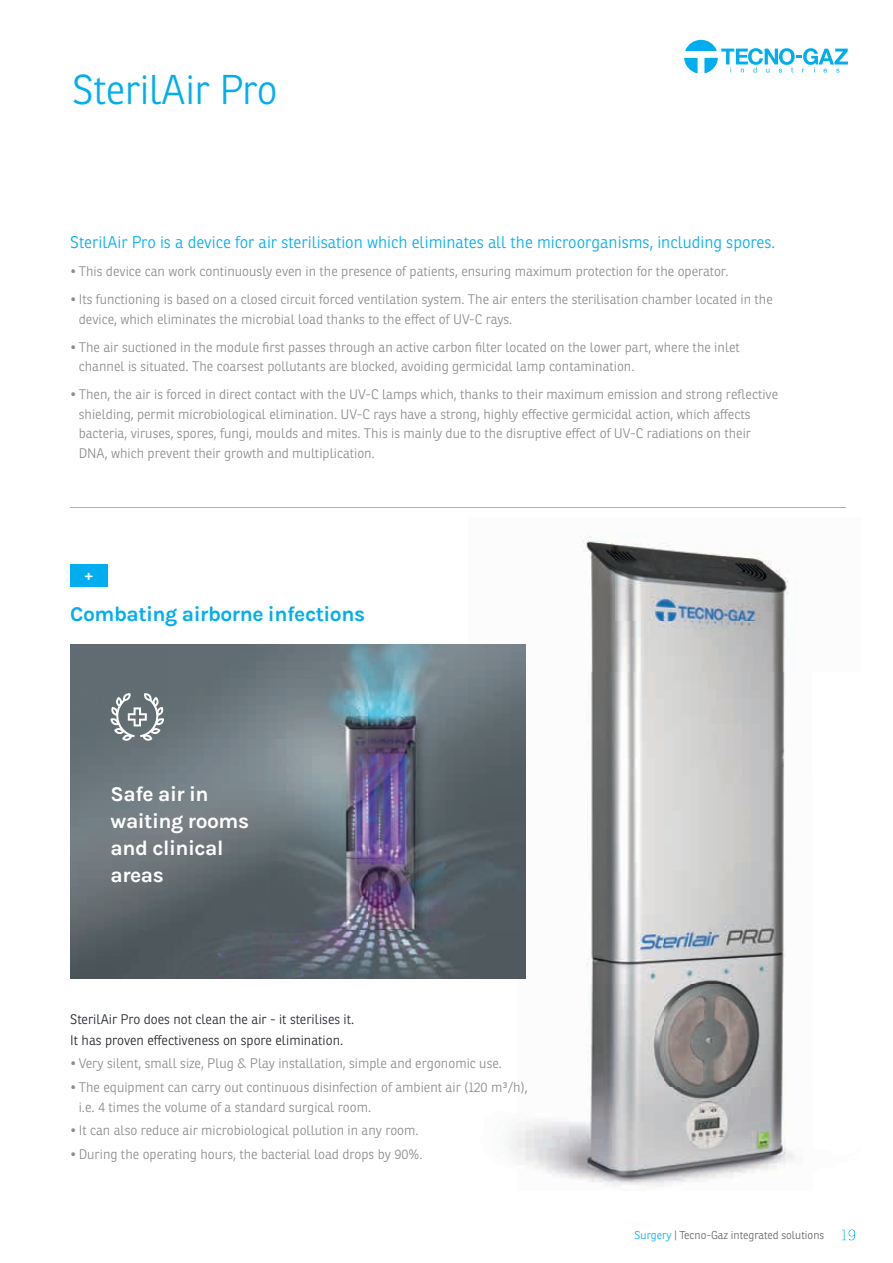
<style>
.page{position:relative;width:893px;height:1263px;background:#fff}
.page>*{position:absolute;margin:0;border:0;box-sizing:border-box;transform-origin:0 0}
.t1{font:300 40.5px "Ronnia";letter-spacing:-.01em;color:#00aeef}
.t2{font:21px/27px "Karla";letter-spacing:-.02em;color:#fff}
.t3{font:21px "Karla";letter-spacing:-.02em;color:#00aeef}
.t4{font:300 16.5px "Ronnia";color:#00aeef}
.t5{font:14.7px "Karla";color:#fff}
.t6{font:300 13.5px/19.5px "Ronnia";color:#8a8c8f}
.t7{font:300 13.5px/21px "Ronnia";color:#22272e}
.t8{font:300 11.1px "Ronnia";color:#64656a}
.s1{color:#00aeef}
</style>
<div class="page">
<hr style="left:70px;top:507px;width:776px;height:1px;background:#aeafb3">
<img style="left:70px;top:644px;width:455px;height:335px">
<svg style="left:111px;top:693px;width:53px;height:48px"></svg>
<img style="left:468px;top:536px;width:321px;height:137px">
<img style="left:525px;top:673px;width:260px;height:207px">
<img style="left:517px;top:880px;width:278px;height:307px">
<div style="left:70px;top:565px;width:38px;height:22px;background:#00aeef"></div>
<svg style="left:685px;top:40px;width:163px;height:33px"></svg>
<img style="left:842px;top:1229px;width:13px;height:11px">
<h1 class="t1" style="left:72px;top:65px;width:207px">SterilAir Pro</h1>
<p class="t4" style="left:70px;top:232px;width:707px">SterilAir Pro is a device for air sterilisation which eliminates all the microorganisms, including spores.</p>
<p class="t6" style="left:70px;top:262px;width:660px">• This device can work continuously even in the presence of patients, ensuring maximum protection for the operator.</p>
<p class="t6" style="left:79px;top:290px;width:696px;text-indent:-9px">• Its functioning is based on a closed circuit forced ventilation system. The air enters the sterilisation chamber located in the device, which eliminates the microbial load thanks to the effect of UV-C rays.</p>
<p class="t6" style="left:79px;top:337px;width:663px;text-indent:-9px">• The air suctioned in the module first passes through an active carbon filter located on the lower part, where the inlet channel is situated. The coarsest pollutants are blocked, avoiding germicidal lamp contamination.</p>
<p class="t6" style="left:79px;top:385px;width:701px;text-indent:-9px">• Then, the air is forced in direct contact with the UV-C lamps which, thanks to their maximum emission and strong reflective shielding, permit microbiological elimination. UV-C rays have a strong, highly effective germicidal action, which affects bacteria, viruses, spores, fungi, moulds and mites. This is mainly due to the disruptive effect of UV-C radiations on their DNA, which prevent their growth and multiplication.</p>
<p class="t5" style="left:85px;top:566px;width:9px">+</p>
<h2 class="t3" style="left:70px;top:601px;width:296px">Combating airborne infections</h2>
<h2 class="t2" style="left:111px;top:780px;width:140px">Safe air in waiting rooms and clinical areas</h2>
<p class="t7" style="left:70px;top:1008px;width:286px">SterilAir Pro does not clean the air - it sterilises it.<br>It has proven effectiveness on spore elimination.</p>
<p class="t6" style="left:70px;top:1054px;width:433px">• Very silent, small size, Plug &amp; Play installation, simple and ergonomic use.</p>
<p class="t6" style="left:79px;top:1077px;width:450px;text-indent:-9px">• The equipment can carry out continuous disinfection of ambient air (120 m3/h), i.e. 4 times the volume of a standard surgical room.</p>
<p class="t6" style="left:70px;top:1121px;width:350px">• It can also reduce air microbiological pollution in any room.</p>
<p class="t6" style="left:70px;top:1144px;width:354px">• During the operating hours, the bacterial load drops by 90%.</p>
<p class="t8" style="left:635px;top:1228px;width:191px"><span class="s1">Surgery</span> | Tecno-Gaz integrated solutions</p>
</div>
